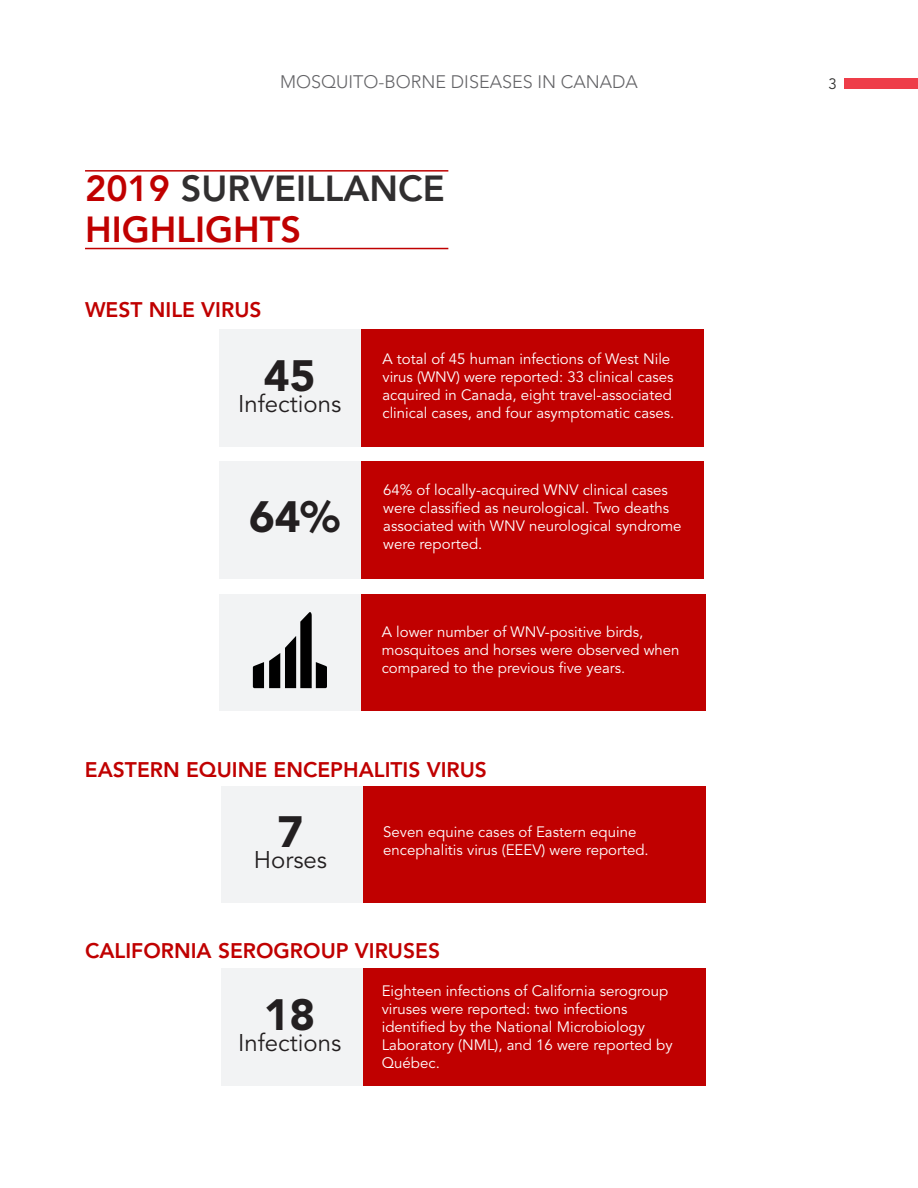
<style>
.page{position:relative;width:918px;height:1188px;background:#fff}
.page>*{position:absolute;margin:0;border:0;box-sizing:border-box;transform-origin:0 0}
.Section_Title_34pt{font:900 43.5px "Avenir LT Std";color:#231f20}
.t1{font:800 36px/40.5px "Avenir LT Std";color:#c00000}
.Section_Title_34pt-2{font:24px "Avenir LT Std";color:#231f20}
.Title_AllCaps{font:800 21px "Avenir LT Std";color:#c00000}
.t2{font:300 18px "Avenir LT Std";color:#636366}
.subtext{font:15px/18px "Avenir LT Std";color:#fff}
.t3{font:15px "Avenir LT Std";color:#2f2f2e}
.s1{color:#312f30}
</style>
<div class="page">
<div style="left:220px;top:329px;width:484px;height:118px;background:#c00000"></div>
<div style="left:220px;top:462px;width:484px;height:117px;background:#c00000"></div>
<div style="left:221px;top:968px;width:485px;height:118px;background:#c00000"></div>
<div style="left:221px;top:594px;width:485px;height:116px;background:#c00000"></div>
<div style="left:220px;top:329px;width:141px;height:118px;background:#f2f3f4"></div>
<div style="left:221px;top:968px;width:142px;height:118px;background:#f2f3f4"></div>
<div style="left:220px;top:594px;width:141px;height:116px;background:#f2f3f4"></div>
<div style="left:220px;top:461px;width:141px;height:118px;background:#f2f3f4"></div>
<div style="left:221px;top:786px;width:484px;height:117px;background:#c00000"></div>
<div style="left:221px;top:786px;width:142px;height:117px;background:#f2f3f4"></div>
<hr style="left:85px;top:248px;width:363px;height:1px;background:#c00000">
<hr style="left:85px;top:170px;width:363px;height:2px;background:#c00000">
<svg style="left:253px;top:612px;width:74px;height:76px"></svg>
<div style="left:844px;top:78px;width:74px;height:11px;background:#ee3d49"></div>
<p class="t2" style="left:280px;top:72px;width:359px">MOSQUITO-BORNE DISEASES IN CANADA</p>
<p class="t1" style="left:85px;top:169px;width:361px">2019 <span class="s1">SURVEILLANCE<br></span>HIGHLIGHTS</p>
<p class="Title_AllCaps" style="left:85px;top:297px;width:178px">WEST NILE VIRUS</p>
<p class="Section_Title_34pt" style="left:264px;top:349px;width:53px">45</p>
<p class="Section_Title_34pt-2" style="left:238px;top:390px;width:105px">Infections</p>
<p class="Section_Title_34pt" style="left:249px;top:491px;width:92px">64%</p>
<p class="subtext" style="left:382px;top:351px;width:293px">A total of 45 human infections of West Nile virus (WNV) were reported: 33 clinical cases acquired in Canada, eight travel-associated clinical cases, and four asymptomatic cases.</p>
<p class="subtext" style="left:383px;top:481px;width:300px">64% of locally-acquired WNV clinical cases were classified as neurological. Two deaths associated with WNV neurological syndrome were reported.</p>
<p class="subtext" style="left:382px;top:623px;width:299px">A lower number of WNV-positive birds, mosquitoes and horses were observed when compared to the previous five years.</p>
<p class="Title_AllCaps" style="left:85px;top:757px;width:404px">EASTERN EQUINE ENCEPHALITIS VIRUS</p>
<p class="Section_Title_34pt" style="left:278px;top:805px;width:27px">7</p>
<p class="Section_Title_34pt-2" style="left:254px;top:846px;width:75px">Horses</p>
<p class="subtext" style="left:383px;top:823px;width:255px">Seven equine cases of Eastern equine</p>
<p class="subtext" style="left:383px;top:841px;width:267px">encephalitis virus (EEEV) were reported.</p>
<p class="Title_AllCaps" style="left:85px;top:938px;width:357px">CALIFORNIA SEROGROUP VIRUSES</p>
<p class="Section_Title_34pt" style="left:264px;top:988px;width:53px">18</p>
<p class="Section_Title_34pt-2" style="left:238px;top:1029px;width:105px">Infections</p>
<p class="subtext" style="left:382px;top:982px;width:292px">Eighteen infections of California serogroup viruses were reported: two infections identified by the National Microbiology Laboratory (NML), and 16 were reported by Québec.</p>
<p class="t3" style="left:829px;top:76px;width:10px">3</p>
</div>
